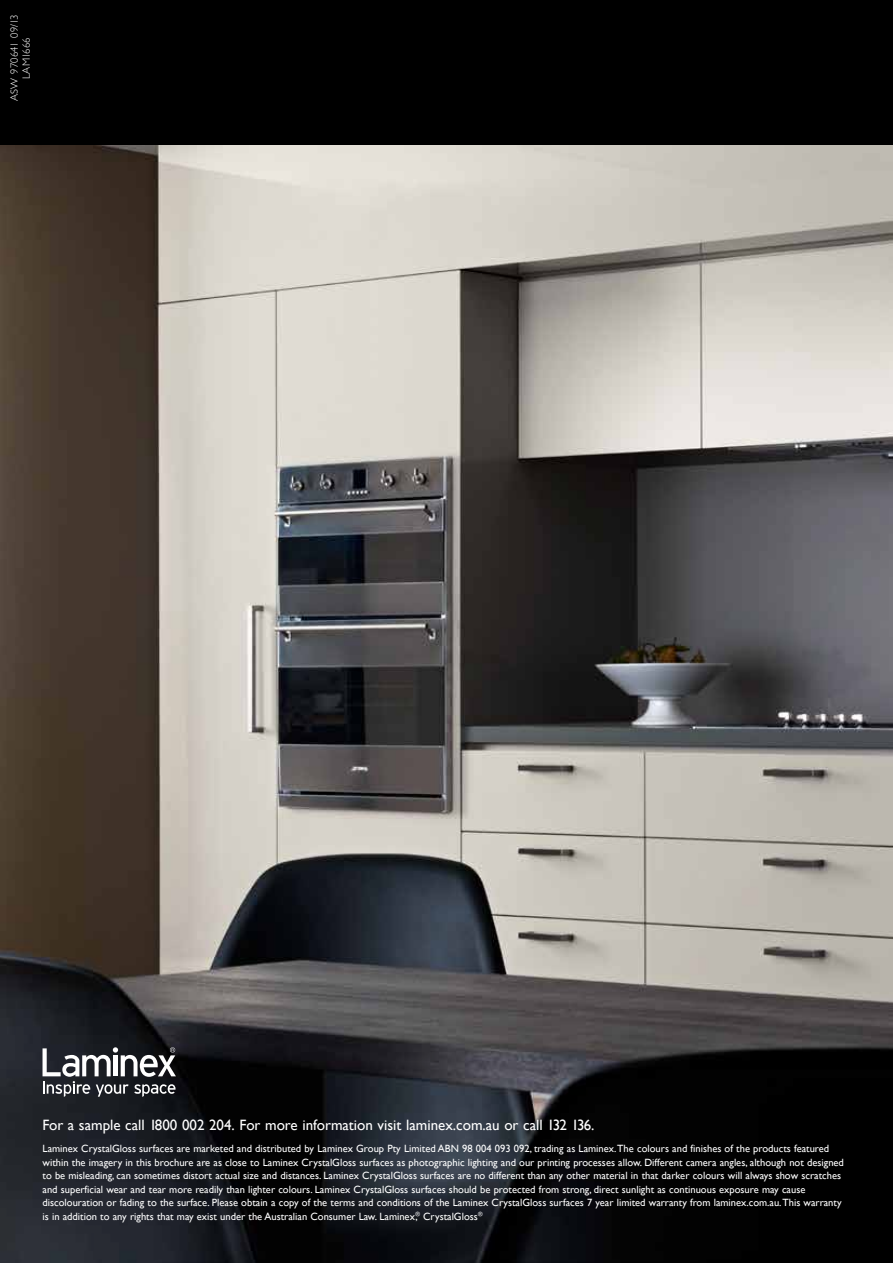
<style>
.page{position:relative;width:893px;height:1263px;background:#fff}
.page>*{position:absolute;margin:0;border:0;box-sizing:border-box;transform-origin:0 0}
.t1{font:15px "Gill Sans";color:#fff}
.t2{font:10.5px/13.5px "Gill Sans";color:#fff}
.t3{font:300 10.5px/12px "Gill Sans";letter-spacing:.03em;color:#fff;text-align:center}
</style>
<div class="page">
<img style="left:0;top:145px;width:893px;height:1118px">
<div style="left:0;top:0;width:893px;height:145px;background:#000"></div>
<svg style="left:43px;top:1047px;width:133px;height:50px"></svg>
<p class="t3" style="left:8px;top:101px;width:88px;rotate:-90deg">ASW 970641 09/13<br>LAM1666</p>
<h1 class="t1" style="left:43px;top:1116px;width:553px">For a sample call 1800 002 204. For more information visit laminex.com.au or call 132 136.</h1>
<p class="t2" style="left:43px;top:1141px;width:803px">Laminex CrystalGloss surfaces are marketed and distributed by Laminex Group Pty Limited ABN 98 004 093 092, trading as Laminex. The colours and finishes of the products featured within the imagery in this brochure are as close to Laminex CrystalGloss surfaces as photographic lighting and our printing processes allow. Different camera angles, although not designed to be misleading, can sometimes distort actual size and distances. Laminex CrystalGloss surfaces are no different than any other material in that darker colours will always show scratches and superficial wear and tear more readily than lighter colours. Laminex CrystalGloss surfaces should be protected from strong, direct sunlight as continuous exposure may cause discolouration or fading to the surface. Please obtain a copy of the terms and conditions of the Laminex CrystalGloss surfaces 7 year limited warranty from laminex.com.au. This warranty is in addition to any rights that may exist under the Australian Consumer Law. Laminex,<sup>®</sup> CrystalGloss<sup>®</sup></p>
</div>
